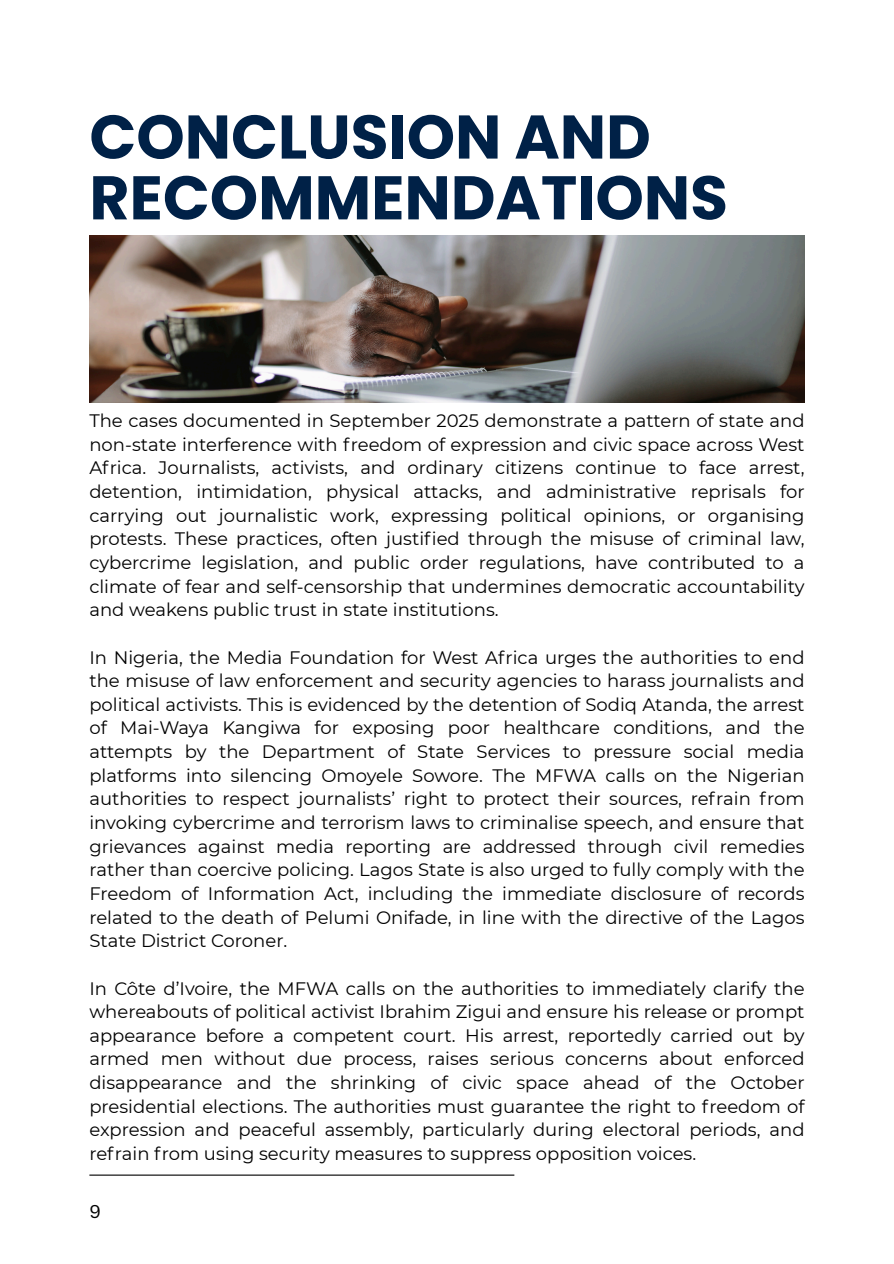
<style>
.page{position:relative;width:894px;height:1264px;background:#fff}
.page>*{position:absolute;margin:0;border:0;box-sizing:border-box;transform-origin:0 0}
.t1{font:700 61.5px/60.8px "Poppins";color:#002147}
.t2{font:18px/23.7px "Montserrat";color:#000;text-align:justify}
.t3{font:18px "Canva Sans";color:#000}
</style>
<div class="page">
<hr style="left:89px;top:1174px;width:425px;height:1px;background:#000">
<img style="left:89px;top:236px;width:715px;height:166px">
<h1 class="t1" style="left:89px;top:107px;width:640px">CONCLUSION AND<br>RECOMMENDATIONS</h1>
<p class="t2" style="left:89px;top:409px;width:716px">The cases documented in September 2025 demonstrate a pattern of state and non-state interference with freedom of expression and civic space across West Africa. Journalists, activists, and ordinary citizens continue to face arrest, detention, intimidation, physical attacks, and administrative reprisals for carrying out journalistic work, expressing political opinions, or organising protests. These practices, often justified through the misuse of criminal law, cybercrime legislation, and public order regulations, have contributed to a climate of fear and self-censorship that undermines democratic accountability and weakens public trust in state institutions.</p>
<p class="t2" style="left:89px;top:645px;width:716px">In Nigeria, the Media Foundation for West Africa urges the authorities to end the misuse of law enforcement and security agencies to harass journalists and political activists. This is evidenced by the detention of Sodiq Atanda, the arrest of Mai-Waya Kangiwa for exposing poor healthcare conditions, and the attempts by the Department of State Services to pressure social media platforms into silencing Omoyele Sowore. The MFWA calls on the Nigerian authorities to respect journalists’ right to protect their sources, refrain from invoking cybercrime and terrorism laws to criminalise speech, and ensure that grievances against media reporting are addressed through civil remedies rather than coercive policing. Lagos State is also urged to fully comply with the Freedom of Information Act, including the immediate disclosure of records related to the death of Pelumi Onifade, in line with the directive of the Lagos State District Coroner.</p>
<p class="t2" style="left:89px;top:976px;width:716px">In Côte d’Ivoire, the MFWA calls on the authorities to immediately clarify the whereabouts of political activist Ibrahim Zigui and ensure his release or prompt appearance before a competent court. His arrest, reportedly carried out by armed men without due process, raises serious concerns about enforced disappearance and the shrinking of civic space ahead of the October presidential elections. The authorities must guarantee the right to freedom of expression and peaceful assembly, particularly during electoral periods, and refrain from using security measures to suppress opposition voices.</p>
<p class="t3" style="left:89px;top:1198px;width:13px">9</p>
</div>
